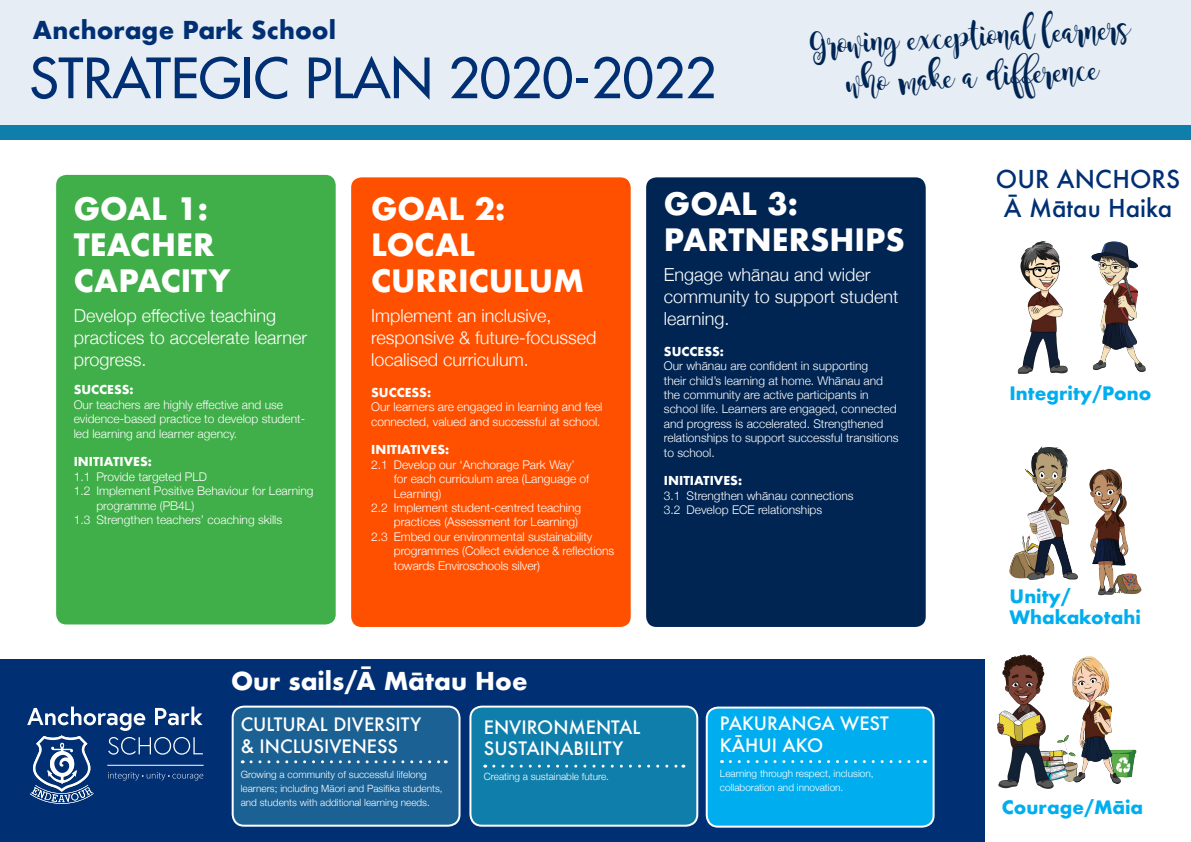
<style>
.page{position:relative;width:1191px;height:842px;background:#fff}
.page>*{position:absolute;margin:0;border:0;box-sizing:border-box;transform-origin:0 0}
.t1{font:54px "Futura";color:#002f73}
.t2{font:700 30px/36px "Futura";color:#fff}
.t3{font:24px "Magnolia Sky";color:#002553}
.t4{font:500 24px "Futura";color:#002f73}
.t5{font:700 24px "Futura";color:#002f73}
.t6{font:700 24px "Futura";color:#fff}
.t7{font:300 18px/21.6px "Helvetica Neue";color:#fff}
.t8{font:500 18px/21.6px "Futura";color:#fff}
.t9{font:700 18px "Futura";color:#00aeef}
.t10{font:300 12px/14.4px "Helvetica Neue";color:#fff}
.t11{font:700 12px "Futura";color:#fff}
.t12{font:300 10px/14px "Helvetica Neue";color:#fff}
</style>
<div class="page">
<div style="left:0;top:0;width:1191px;height:125px;background:#e6edf4"></div>
<div style="left:0;top:125px;width:1191px;height:14px;background:#0f7eab"></div>
<div style="left:0;top:659px;width:985px;height:183px;background:#002f73"></div>
<div style="left:706px;top:707px;width:227px;height:120px;background:#00aeef;border-radius:11px"></div>
<div style="left:705px;top:706px;width:229px;height:122px;border:2px solid #fff;border-radius:11px"></div>
<div style="left:233px;top:707px;width:226px;height:119px;background:#1b6194;border-radius:11px"></div>
<div style="left:232px;top:706px;width:228px;height:121px;border:2px solid #fff;border-radius:11px"></div>
<svg style="left:251px;top:760px;width:195px;height:3px"></svg>
<div style="left:470px;top:707px;width:227px;height:119px;background:#0f7eab;border-radius:11px"></div>
<div style="left:469px;top:706px;width:229px;height:121px;border:2px solid #fff;border-radius:11px"></div>
<svg style="left:494px;top:765px;width:190px;height:3px"></svg>
<svg style="left:730px;top:760px;width:195px;height:3px"></svg>
<img style="left:1025px;top:446px;width:22px;height:67px">
<img style="left:1091px;top:242px;width:22px;height:128px">
<img style="left:1072px;top:657px;width:18px;height:119px">
<img style="left:1089px;top:470px;width:27px;height:125px">
<img style="left:1017px;top:241px;width:51px;height:133px">
<img style="left:997px;top:654px;width:75px;height:135px">
<hr style="left:107px;top:765px;width:97px;height:1px;background:#fff">
<svg style="left:27px;top:706px;width:176px;height:98px"></svg>
<div style="left:55px;top:174px;width:282px;height:451px;background:#40ae49;border-radius:11px"></div>
<div style="left:54px;top:173px;width:284px;height:453px;border:2px solid #fff;border-radius:11px"></div>
<div style="left:350px;top:176px;width:281px;height:452px;background:#ff5000;border-radius:11px"></div>
<div style="left:349px;top:175px;width:283px;height:454px;border:2px solid #fff;border-radius:11px"></div>
<div style="left:645px;top:176px;width:281px;height:452px;background:#002553;border-radius:11px"></div>
<div style="left:644px;top:175px;width:283px;height:454px;border:2px solid #fff;border-radius:11px"></div>
<p class="t3" style="left:810px;top:33px;width:321px;rotate:-3deg">Growing exceptional learners</p>
<p class="t5" style="left:33px;top:13px;width:305px">Anchorage Park School</p>
<p class="t1" style="left:30px;top:43px;width:688px">STRATEGIC PLAN 2020-2022</p>
<p class="t3" style="left:845px;top:71px;width:256px;rotate:-3deg">who make a difference</p>
<p class="t2" style="left:74px;top:191px;width:136px">GOAL 1:</p>
<p class="t2" style="left:74px;top:227px;width:158px">TEACHER<br>CAPACITY</p>
<p class="t7" style="left:74px;top:304px;width:235px">Develop effective teaching practices to accelerate learner progress.</p>
<p class="t11" style="left:74px;top:381px;width:61px">SUCCESS:</p>
<p class="t10" style="left:74px;top:396px;width:233px">Our teachers are highly effective and use evidence-based practice to develop student&shy;led learning and learner agency.</p>
<p class="t11" style="left:74px;top:453px;width:80px">INITIATIVES:</p>
<p class="t10" style="left:74px;top:468px;width:135px">1.1 Provide targeted PLD</p>
<p class="t10" style="left:96px;top:483px;width:219px;text-indent:-23px">1.2 Implement Positive Behaviour for Learning programme (PB4L)</p>
<p class="t10" style="left:74px;top:512px;width:210px">1.3 Strengthen teachers’ coaching skills</p>
<p class="t2" style="left:371px;top:191px;width:215px">GOAL 2:<br>LOCAL<br>CURRICULUM</p>
<p class="t7" style="left:371px;top:304px;width:227px">Implement an inclusive, responsive &amp; future-focussed localised curriculum.</p>
<p class="t11" style="left:371px;top:384px;width:61px">SUCCESS:</p>
<p class="t10" style="left:371px;top:399px;width:233px">Our learners are engaged in learning and feel connected, valued and successful at school.</p>
<p class="t11" style="left:371px;top:441px;width:80px">INITIATIVES:</p>
<p class="t10" style="left:394px;top:456px;width:197px;text-indent:-23px">2.1 Develop our ‘Anchorage Park Way’ for each curriculum area (Language of<br>Learning)</p>
<p class="t10" style="left:371px;top:500px;width:212px;text-align:right">2.2 Implement student-centred teaching practices (Assessment for Learning)</p>
<p class="t10" style="left:394px;top:528px;width:222px;text-indent:-23px">2.3 Embed our environmental sustainability programmes (Collect evidence &amp; reflections towards Enviroschools silver)</p>
<p class="t2" style="left:664px;top:186px;width:242px">GOAL 3:<br>PARTNERSHIPS</p>
<p class="t7" style="left:664px;top:263px;width:236px">Engage whānau and wider community to support student learning.</p>
<p class="t11" style="left:664px;top:343px;width:61px">SUCCESS:</p>
<p class="t10" style="left:664px;top:358px;width:236px">Our whānau are confident in supporting<br>their child’s learning at home. Whānau and the community are active participants in school life. Learners are engaged, connected and progress is accelerated. Strengthened relationships to support successful transitions to school.</p>
<p class="t11" style="left:664px;top:472px;width:80px">INITIATIVES:</p>
<p class="t10" style="left:664px;top:487px;width:191px">3.1 Strengthen whānau connections</p>
<p class="t10" style="left:664px;top:502px;width:160px">3.2 Develop ECE relationships</p>
<p class="t6" style="left:231px;top:664px;width:298px">Our sails/Ā Mātau Hoe</p>
<p class="t8" style="left:241px;top:714px;width:182px">CULTURAL DIVERSITY</p>
<p class="t8" style="left:241px;top:735px;width:159px">&amp; INCLUSIVENESS</p>
<p class="t12" style="left:241px;top:767px;width:203px">Growing a community of successful lifelong learners; including Māori and Pasifika students, and students with additional learning needs.</p>
<p class="t8" style="left:484px;top:716px;width:158px">ENVIRONMENTAL<br>SUSTAINABILITY</p>
<p class="t12" style="left:484px;top:769px;width:127px">Creating a sustainable future.</p>
<p class="t8" style="left:720px;top:712px;width:170px">PAKURANGA WEST<br>KĀHUI AKO</p>
<p class="t12" style="left:720px;top:766px;width:155px">Learning through respect, inclusion, collaboration and innovation.</p>
<p class="t4" style="left:996px;top:163px;width:186px">OUR ANCHORS</p>
<p class="t4" style="left:1003px;top:192px;width:170px">Ā Mātau Haika</p>
<p class="t9" style="left:1009px;top:380px;width:143px">Integrity/Pono</p>
<p class="t9" style="left:1009px;top:583px;width:63px">Unity/</p>
<p class="t9" style="left:1009px;top:604px;width:133px">Whakakotahi</p>
<p class="t9" style="left:1002px;top:794px;width:143px">Courage/Māia</p>
</div>
